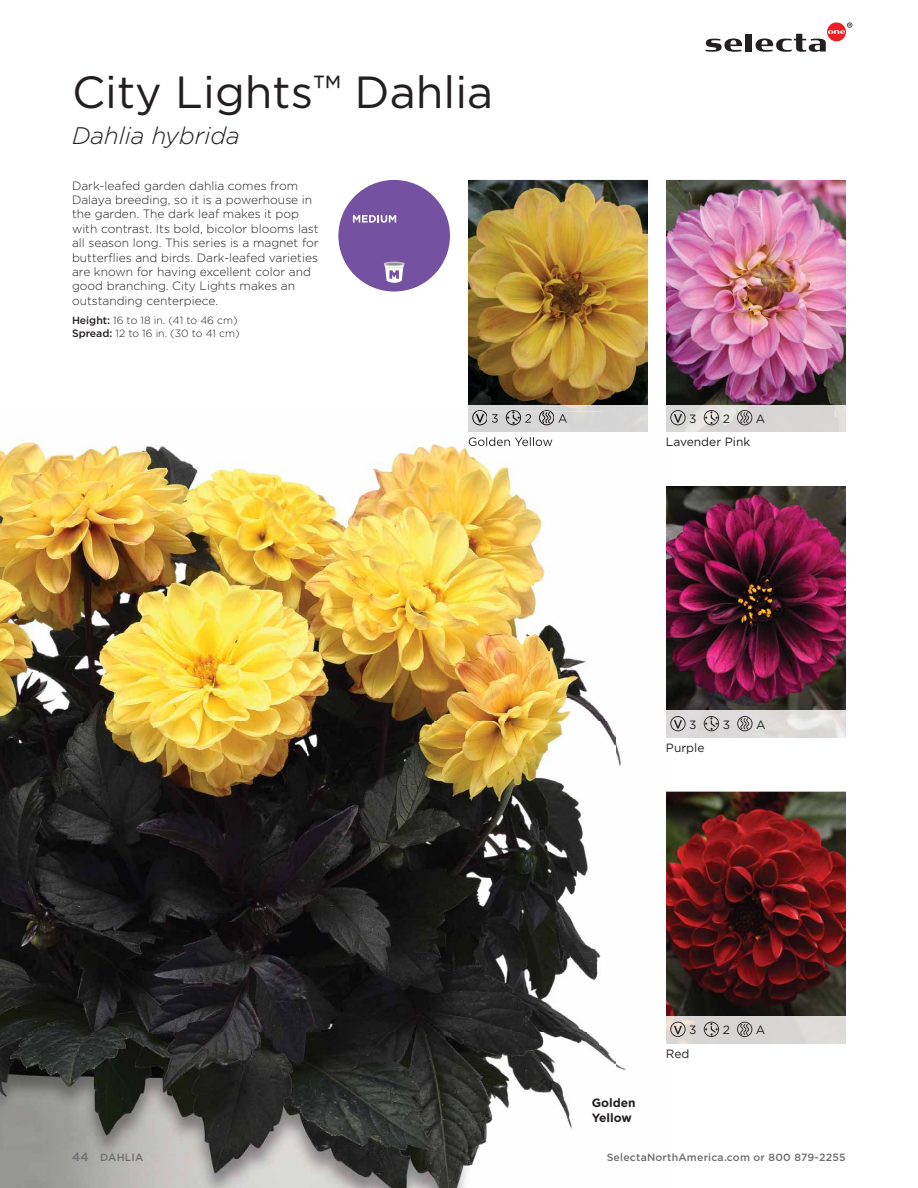
<style>
.page{position:relative;width:918px;height:1188px;background:#fff}
.page>*{position:absolute;margin:0;border:0;box-sizing:border-box;transform-origin:0 0}
.t1{font:45px "Gotham";color:#231f20}
.t2{font:italic 300 24px "Gotham";color:#231f20}
.t3{font:300 12px/14.4px "Gotham";color:#231f20}
.t4{font:12px "Gotham";color:#231f20}
.t5{font:700 12px/14.4px "Gotham";color:#231f20}
.t6{font:300 10.5px/12.6px "Gotham";color:#231f20}
.t7{font:500 10.5px "Gotham";letter-spacing:.02em;color:#6d6e71}
.s1{font-size:40.5px}
.s2{font-weight:500}
.s3{font-size:12px}
</style>
<div class="page">
<svg style="left:706px;top:39px;width:36px;height:13px"></svg>
<div style="left:746px;top:34px;width:6px;height:18px;background:#231f20"></div>
<svg style="left:756px;top:22px;width:96px;height:30px"></svg>
<img style="left:468px;top:180px;width:180px;height:225px">
<img style="left:666px;top:180px;width:180px;height:225px">
<img style="left:667px;top:486px;width:179px;height:225px">
<img style="left:667px;top:792px;width:179px;height:225px">
<img style="left:666px;top:405px;width:180px;height:27px">
<img style="left:686px;top:711px;width:160px;height:27px">
<svg style="left:704px;top:410px;width:15px;height:15px"></svg>
<svg style="left:737px;top:410px;width:15px;height:15px"></svg>
<svg style="left:704px;top:716px;width:15px;height:15px"></svg>
<svg style="left:737px;top:716px;width:16px;height:15px"></svg>
<svg style="left:704px;top:1022px;width:15px;height:15px"></svg>
<svg style="left:737px;top:1022px;width:15px;height:15px"></svg>
<img style="left:0;top:411px;width:648px;height:777px">
<svg style="left:666px;top:410px;width:20px;height:22px"></svg>
<img style="left:666px;top:486px;width:1px;height:252px">
<img style="left:666px;top:792px;width:1px;height:252px">
<svg style="left:666px;top:711px;width:20px;height:27px"></svg>
<svg style="left:666px;top:1017px;width:20px;height:27px"></svg>
<svg style="left:472px;top:410px;width:16px;height:15px"></svg>
<img style="left:488px;top:414px;width:14px;height:9px">
<svg style="left:506px;top:410px;width:15px;height:15px"></svg>
<img style="left:521px;top:414px;width:14px;height:9px">
<svg style="left:539px;top:410px;width:28px;height:15px"></svg>
<img style="left:469px;top:437px;width:83px;height:9px">
<div style="left:338px;top:180px;width:112px;height:112px;background:#7551a1;border-radius:50%"></div>
<svg style="left:384px;top:262px;width:21px;height:21px"></svg>
<svg style="left:353px;top:215px;width:43px;height:8px"></svg>
<h1 class="t1" style="left:72px;top:63px;width:423px">City Lights<span class="s1">™</span> Dahlia</h1>
<h2 class="t2" style="left:72px;top:120px;width:169px">Dahlia hybrida</h2>
<p class="t3" style="left:72px;top:178px;width:248px">Dark-leafed garden dahlia comes from Dalaya breeding, so it is a powerhouse in the garden. The dark leaf makes it pop with contrast. Its bold, bicolor blooms last all season long. This series is a magnet for butterflies and birds. Dark-leafed varieties are known for having excellent color and good branching. City Lights makes an outstanding centerpiece.</p>
<p class="t6" style="left:72px;top:314px;width:169px"><span class="s2">Height:</span> 16 to 18 in. (41 to 46 cm)<br><span class="s2">Spread:</span> 12 to 16 in. (30 to 41 cm)</p>
<p class="t4" style="left:689px;top:411px;width:9px">3</p>
<p class="t4" style="left:723px;top:411px;width:9px">2</p>
<p class="t4" style="left:756px;top:411px;width:11px">A</p>
<p class="t4" style="left:666px;top:434px;width:86px">Lavender Pink</p>
<p class="t4" style="left:689px;top:717px;width:9px">3</p>
<p class="t4" style="left:723px;top:717px;width:9px">3</p>
<p class="t4" style="left:756px;top:717px;width:11px">A</p>
<p class="t4" style="left:666px;top:740px;width:40px">Purple</p>
<p class="t5" style="left:592px;top:1096px;width:45px">Golden<br>Yellow</p>
<p class="t4" style="left:689px;top:1022px;width:9px">3</p>
<p class="t4" style="left:723px;top:1022px;width:9px">2</p>
<p class="t4" style="left:756px;top:1022px;width:11px">A</p>
<p class="t4" style="left:666px;top:1046px;width:25px">Red</p>
<p class="t7" style="left:72px;top:1150px;width:73px"><span class="s3">44</span> DAHLIA</p>
<p class="t7" style="left:607px;top:1150px;width:240px">SelectaNorthAmerica.com or 800 879-2255</p>
</div>
